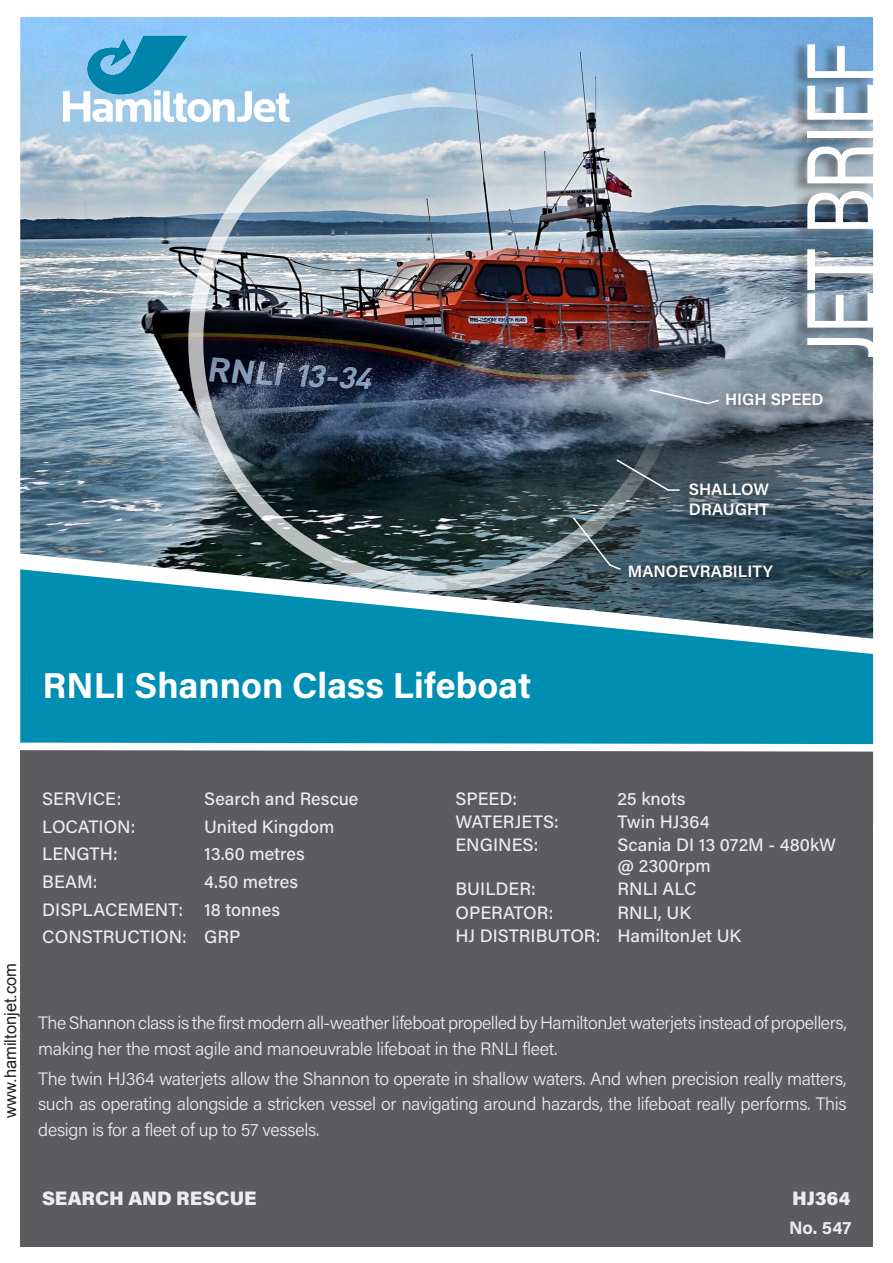
<style>
.page{position:relative;width:893px;height:1263px;background:#fff}
.page>*{position:absolute;margin:0;border:0;box-sizing:border-box;transform-origin:0 0}
.t1{font:97.5px "Acumin Pro";letter-spacing:-.035em;color:#fff;scale:.77 1}
.t2{font:700 36px "Acumin Pro";color:#fff}
.t3{font:900 19.5px "Acumin Pro";color:#ececee}
.Body_Text{font:300 18px/25.5px "Acumin Pro";letter-spacing:-.02em;color:#ececee}
.Table_text_2{font:500 18px/21px "Acumin Pro";color:#ececee}
.t4{font:700 18px "Acumin Pro";color:#ececee}
.t5{font:600 16.5px/19.8px "Acumin Pro";color:#fff}
.t6{font:16.5px "Arial";color:#231f20}
</style>
<div class="page">
<img style="left:20px;top:17px;width:417px;height:549px">
<svg style="left:437px;top:17px;width:436px;height:552px;background:#748fa6"></svg>
<img style="left:63px;top:17px;width:227px;height:104px">
<svg style="left:20px;top:569px;width:853px;height:170px;background:#0d8dae"></svg>
<div style="left:20px;top:749px;width:853px;height:497px;background:#5c5c5f"></div>
<svg style="left:20px;top:739px;width:854px;height:16px"></svg>
<div style="left:625px;top:561px;width:159px;height:28px;background:#231f20;opacity:.52"></div>
<div style="left:722px;top:390px;width:113px;height:28px;background:#231f20;opacity:.52"></div>
<div style="left:686px;top:479px;width:94px;height:48px;background:#231f20;opacity:.52"></div>
<div style="left:671px;top:491px;width:27px;height:18px;background:#231f20;opacity:.52"></div>
<div style="left:653px;top:392px;width:73px;height:30px;background:#231f20;opacity:.52"></div>
<div style="left:711px;top:403px;width:26px;height:19px;background:#231f20;opacity:.52"></div>
<svg style="left:695px;top:388px;width:26px;height:17px"></svg>
<div style="left:790px;top:41px;width:86px;height:328px;background:#231f20;opacity:.5"></div>
<img style="left:142px;top:46px;width:553px;height:591px">
<p class="t1" style="left:774px;top:359px;width:413px;rotate:-90deg">JET BRIEF</p>
<p class="t5" style="left:725px;top:389px;width:100px">HIGH SPEED</p>
<p class="t5" style="left:689px;top:479px;width:82px">SHALLOW<br>DRAUGHT</p>
<p class="t5" style="left:628px;top:561px;width:147px">MANOEVRABILITY</p>
<p class="t2" style="left:43px;top:660px;width:490px">RNLI Shannon Class Lifeboat</p>
<p class="t6" style="left:0;top:1118px;width:156px;rotate:-90deg">www.hamiltonjet.com</p>
<p class="Table_text_2" style="left:42px;top:787px;width:81px">SERVICE:</p>
<p class="Table_text_2" style="left:204px;top:787px;width:156px">Search and Rescue</p>
<p class="Table_text_2" style="left:42px;top:815px;width:95px">LOCATION:</p>
<p class="Table_text_2" style="left:204px;top:815px;width:132px">United Kingdom</p>
<p class="Table_text_2" style="left:42px;top:843px;width:77px">LENGTH:</p>
<p class="Table_text_2" style="left:204px;top:843px;width:102px">13.60 metres</p>
<p class="Table_text_2" style="left:42px;top:870px;width:57px">BEAM:</p>
<p class="Table_text_2" style="left:204px;top:870px;width:95px">4.50 metres</p>
<p class="Table_text_2" style="left:42px;top:898px;width:239px">DISPLACEMENT: 18 tonnes</p>
<p class="Table_text_2" style="left:42px;top:926px;width:200px">CONSTRUCTION: GRP</p>
<p class="Table_text_2" style="left:455px;top:787px;width:63px">SPEED:</p>
<p class="Table_text_2" style="left:617px;top:787px;width:69px">25 knots</p>
<p class="Table_text_2" style="left:455px;top:811px;width:105px">WATERJETS:</p>
<p class="Table_text_2" style="left:617px;top:811px;width:94px">Twin HJ364</p>
<p class="Table_text_2" style="left:455px;top:834px;width:84px">ENGINES:</p>
<p class="Table_text_2" style="left:617px;top:834px;width:220px">Scania DI 13 072M - 480kW @ 2300rpm</p>
<p class="Table_text_2" style="left:455px;top:878px;width:82px">BUILDER:</p>
<p class="Table_text_2" style="left:617px;top:878px;width:81px">RNLI ALC</p>
<p class="Table_text_2" style="left:455px;top:901px;width:100px">OPERATOR:</p>
<p class="Table_text_2" style="left:617px;top:901px;width:75px">RNLI, UK</p>
<p class="Table_text_2" style="left:455px;top:924px;width:287px">HJ DISTRIBUTOR: HamiltonJet UK</p>
<p class="Body_Text" style="left:38px;top:1010px;width:810px">The Shannon class is the first modern all-weather lifeboat propelled by HamiltonJet waterjets instead of propellers, making her the most agile and manoeuvrable lifeboat in the RNLI fleet.</p>
<p class="Body_Text" style="left:38px;top:1065px;width:810px;text-align:justify">The twin HJ364 waterjets allow the Shannon to operate in shallow waters. And when precision really matters, such as operating alongside a stricken vessel or navigating around hazards, the lifeboat really performs. This design is for a fleet of up to 57 vessels.</p>
<p class="t3" style="left:42px;top:1184px;width:216px">SEARCH AND RESCUE</p>
<p class="t3" style="left:792px;top:1184px;width:60px">HJ364</p>
<p class="t4" style="left:789px;top:1215px;width:64px">No. 547</p>
</div>
